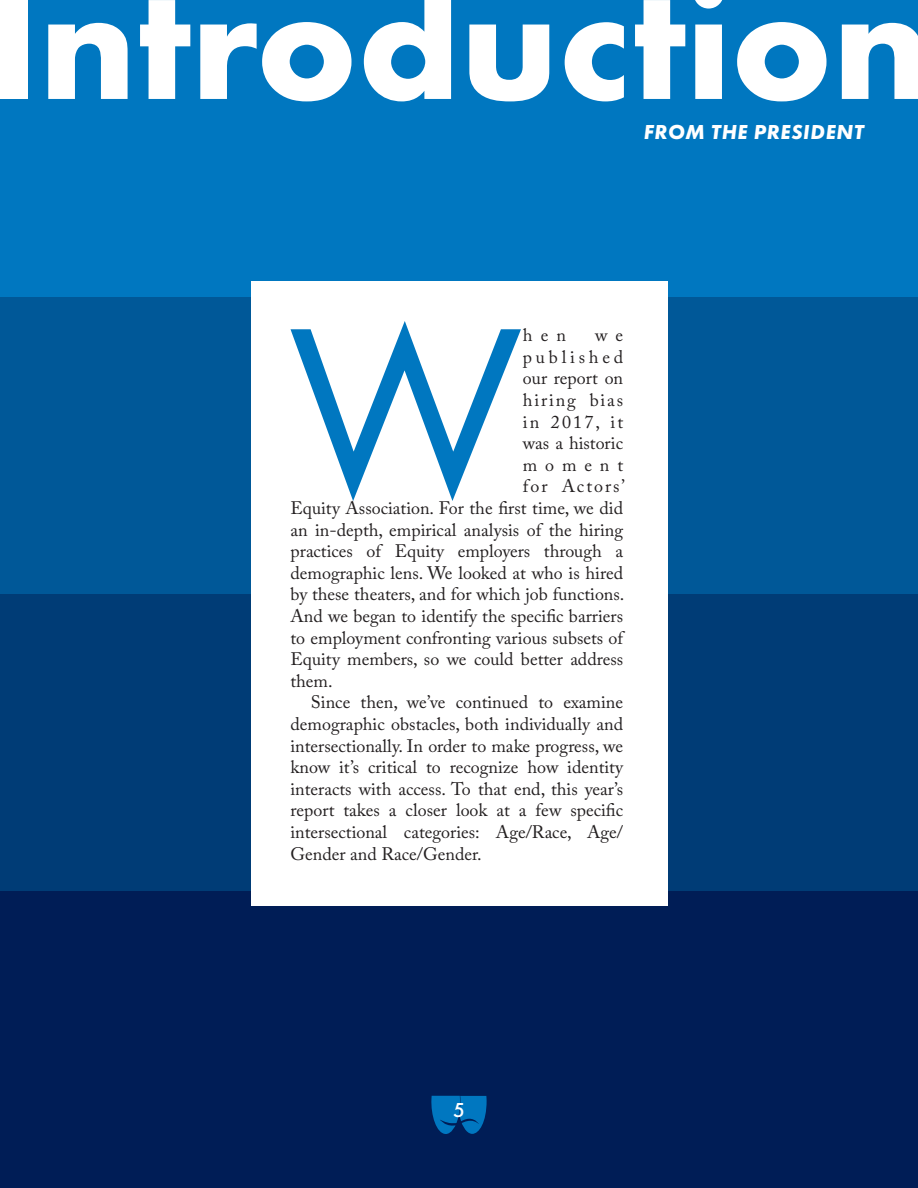
<style>
.page{position:relative;width:918px;height:1188px;background:#fff}
.page>*{position:absolute;margin:0;border:0;box-sizing:border-box;transform-origin:0 0}
.t1{font:244.65px "Futura PT";color:#0077c0}
.t2{font:700 166.5px "Futura PT";color:#fff}
.t3{font:italic 700 21px "Futura PT";letter-spacing:.035em;color:#fff}
.t4{font:500 21px "Futura PT";color:#fff}
.t5{font:18px "Adobe Caslon Pro";color:#231f20}
</style>
<div class="page">
<div style="left:0;top:0;width:918px;height:297px;background:#0077c0"></div>
<div style="left:0;top:297px;width:918px;height:297px;background:#005898"></div>
<div style="left:0;top:594px;width:918px;height:297px;background:#003c76"></div>
<div style="left:0;top:891px;width:918px;height:297px;background:#001d56"></div>
<div style="left:251px;top:282px;width:416px;height:624px;background:#fff"></div>
<svg style="left:431px;top:1096px;width:56px;height:38px"></svg>
<h2 class="t2" style="left:-13px;top:-64px;width:945px">Introduction</h2>
<p class="t3" style="left:644px;top:119px;width:222px">FROM THE PRESIDENT</p>
<h1 class="t1" style="left:289px;top:266px;width:236px">W</h1>
<p class="t5" style="left:523px;top:325px;width:45px">hen</p>
<p class="t5" style="left:595px;top:325px;width:30px">w e</p>
<p class="t5" style="left:523px;top:346px;width:102px">published</p>
<p class="t5" style="left:523px;top:368px;width:102px">our report on</p>
<p class="t5" style="left:523px;top:389px;width:102px">hiring bias</p>
<p class="t5" style="left:523px;top:411px;width:102px">in 2017, it</p>
<p class="t5" style="left:523px;top:433px;width:102px">was a historic</p>
<p class="t5" style="left:523px;top:454px;width:102px">moment</p>
<p class="t5" style="left:523px;top:476px;width:104px">for Actors’</p>
<p class="t5" style="left:291px;top:497px;width:334px">Equity Association. For the first time, we did</p>
<p class="t5" style="left:291px;top:519px;width:334px">an in-depth, empirical analysis of the hiring</p>
<p class="t5" style="left:291px;top:541px;width:334px">practices of Equity employers through a</p>
<p class="t5" style="left:291px;top:562px;width:334px">demographic lens. We looked at who is hired</p>
<p class="t5" style="left:291px;top:584px;width:335px">by these theaters, and for which job functions.</p>
<p class="t5" style="left:291px;top:605px;width:334px">And we began to identify the specific barriers</p>
<p class="t5" style="left:291px;top:627px;width:334px">to employment confronting various subsets of</p>
<p class="t5" style="left:291px;top:649px;width:334px">Equity members, so we could better address</p>
<p class="t5" style="left:291px;top:670px;width:44px">them.</p>
<p class="t5" style="left:311px;top:692px;width:314px">Since then, we’ve continued to examine</p>
<p class="t5" style="left:291px;top:713px;width:334px">demographic obstacles, both individually and</p>
<p class="t5" style="left:291px;top:735px;width:334px">intersectionally. In order to make progress, we</p>
<p class="t5" style="left:291px;top:757px;width:335px">know it’s critical to recognize how identity</p>
<p class="t5" style="left:291px;top:778px;width:334px">interacts with access. To that end, this year’s</p>
<p class="t5" style="left:291px;top:800px;width:334px">report takes a closer look at a few specific</p>
<p class="t5" style="left:291px;top:821px;width:334px">intersectional categories: Age/Race, Age/</p>
<p class="t5" style="left:291px;top:843px;width:193px">Gender and Race/Gender.</p>
<p class="t4" style="left:453px;top:1097px;width:13px">5</p>
</div>
